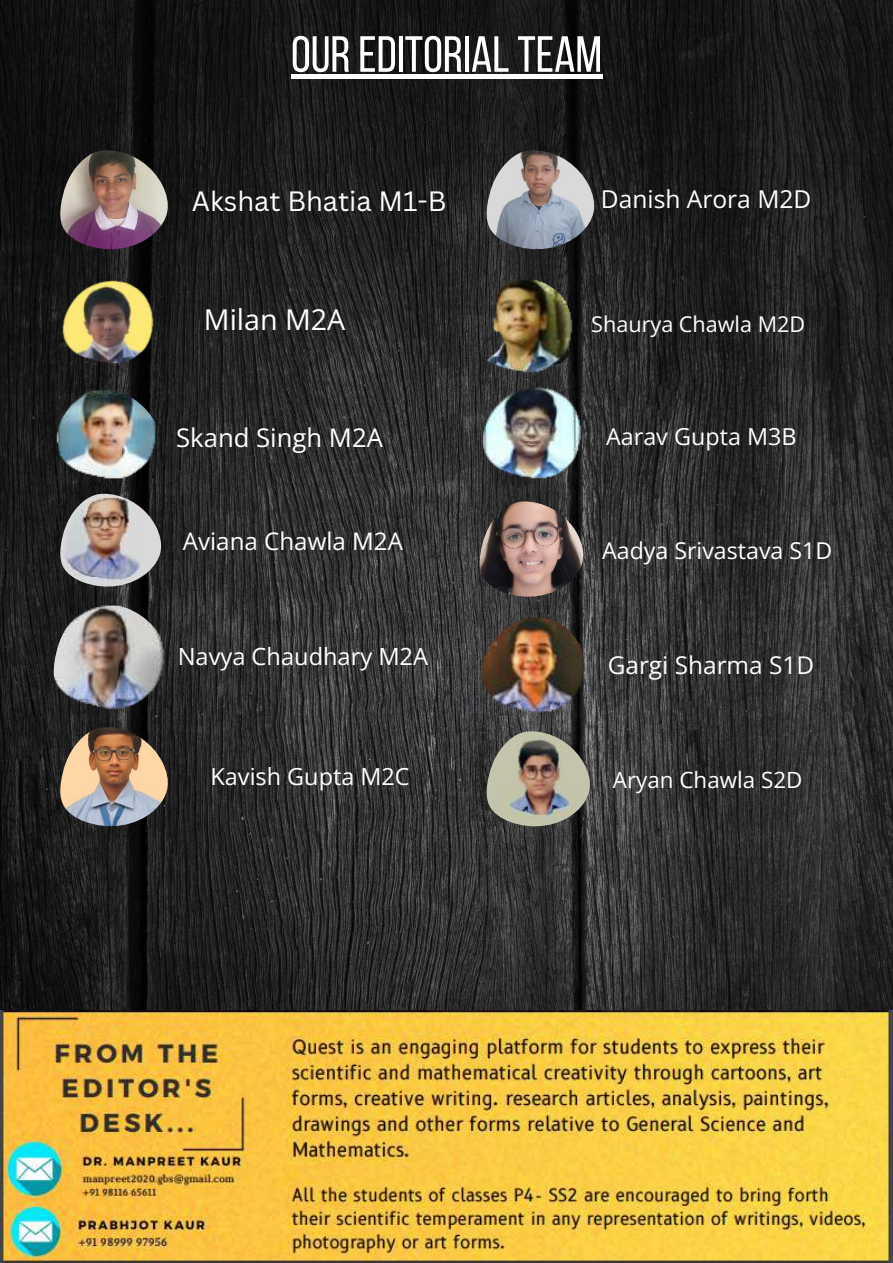
<style>
.page{position:relative;width:893px;height:1263px;background:#fff}
.page>*{position:absolute;margin:0;border:0;box-sizing:border-box;transform-origin:0 0}
.t1{font:50.78px "Bebas Neue";color:#fff}
.t2{font:28.65px "Open Sans";color:#fff}
.t3{font:27.22px "Canva Sans";color:#fff}
.t4{font:25.72px "Open Sans";color:#fff}
.t5{font:24.6px "Open Sans";color:#fff}
.t6{font:24.45px "Open Sans";color:#fff}
.t7{font:24.15px "Open Sans";color:#fff}
.t8{font:23.62px "Open Sans";color:#fff}
.t9{font:23.48px "Open Sans";color:#fff}
.t10{font:23.4px "Open Sans";color:#fff}
.t11{font:23.17px "Open Sans";color:#fff}
.t12{font:22.42px "Open Sans";color:#fff}
.t13{font:21.67px "Open Sans";color:#fff}
</style>
<div class="page">
<img style="left:0;top:0;width:893px;height:1010px">
<img style="left:0;top:1010px;width:893px;height:253px">
<hr style="left:291px;top:75px;width:311px;height:4px;background:#fff">
<img style="left:486px;top:729px;width:104px;height:100px">
<img style="left:475px;top:611px;width:113px;height:105px">
<img style="left:53px;top:388px;width:109px;height:100px">
<img style="left:60px;top:493px;width:101px;height:94px">
<img style="left:479px;top:382px;width:118px;height:106px">
<img style="left:54px;top:601px;width:115px;height:111px">
<img style="left:54px;top:270px;width:107px;height:106px">
<img style="left:471px;top:274px;width:107px;height:104px">
<img style="left:60px;top:725px;width:108px;height:105px">
<img style="left:486px;top:148px;width:108px;height:105px">
<img style="left:480px;top:499px;width:103px;height:102px">
<img style="left:60px;top:148px;width:108px;height:105px">
<h1 class="t1" style="left:291px;top:34px;width:312px">OUREDITORIALTEAM</h1>
<p class="t3" style="left:192px;top:182px;width:256px">Akshat Bhatia M1-B</p>
<p class="t5" style="left:601px;top:182px;width:212px">Danish Arora M2D</p>
<p class="t2" style="left:204px;top:299px;width:143px">Milan M2A</p>
<p class="t13" style="left:591px;top:309px;width:215px">Shaurya Chawla M2D</p>
<p class="t4" style="left:176px;top:420px;width:208px">Skand Singh M2A</p>
<p class="t7" style="left:183px;top:524px;width:222px">Aviana Chawla M2A</p>
<p class="t8" style="left:178px;top:640px;width:252px">Navya Chaudhary M2A</p>
<p class="t9" style="left:210px;top:760px;width:201px">Kavish Gupta M2C</p>
<p class="t10" style="left:606px;top:420px;width:192px">Aarav Gupta M3B</p>
<p class="t11" style="left:602px;top:534px;width:231px">Aadya Srivastava S1D</p>
<p class="t6" style="left:607px;top:648px;width:208px">Gargi Sharma S1D</p>
<p class="t12" style="left:613px;top:764px;width:191px">Aryan Chawla S2D</p>
</div>
